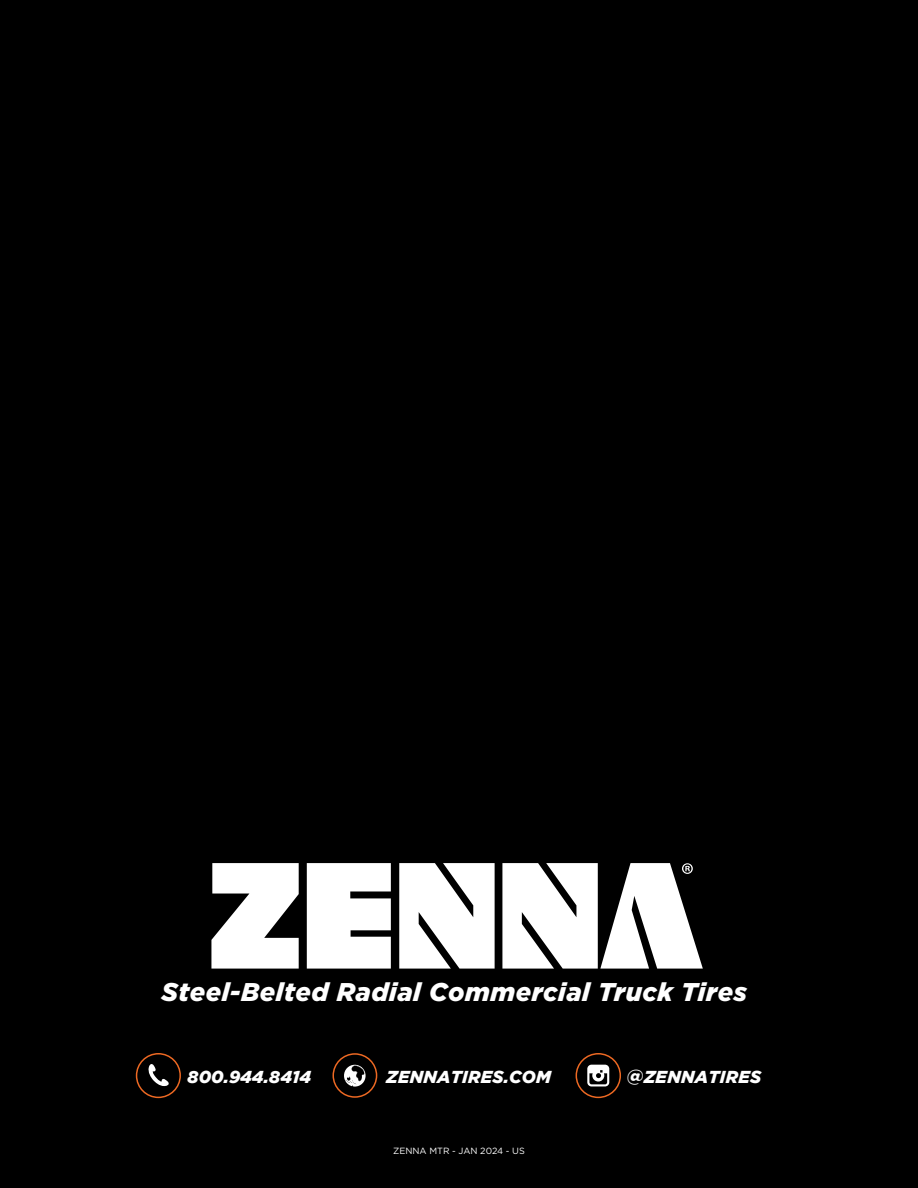
<style>
.page{position:relative;width:918px;height:1188px;background:#000}
.page>*{position:absolute;margin:0;border:0;box-sizing:border-box;transform-origin:0 0}
.t1{font:italic 900 25.65px "Gotham";letter-spacing:.02em;color:#fff}
.t2{font:italic 900 17.25px "Gotham";letter-spacing:.015em;color:#fff}
.t3{font:9px "Gotham";color:#fff}
</style>
<div class="page">
<div style="left:136px;top:1053px;width:45px;height:45px;border:2px solid #ed6923;border-radius:50%"></div>
<svg style="left:148px;top:1064px;width:21px;height:22px"></svg>
<div style="left:576px;top:1053px;width:45px;height:45px;border:2px solid #ed6923;border-radius:50%"></div>
<svg style="left:587px;top:1065px;width:22px;height:21px"></svg>
<svg style="left:589px;top:1070px;width:18px;height:14px"></svg>
<div style="left:332px;top:1053px;width:45px;height:45px;border:2px solid #ed6923;border-radius:50%"></div>
<svg style="left:344px;top:1065px;width:22px;height:22px"></svg>
<svg style="left:211px;top:863px;width:88px;height:106px"></svg>
<svg style="left:307px;top:863px;width:84px;height:106px;background:#eee"></svg>
<svg style="left:399px;top:863px;width:96px;height:106px;background:#e7e7e7"></svg>
<svg style="left:502px;top:863px;width:201px;height:106px"></svg>
<p class="t1" style="left:162px;top:977px;width:587px">Steel-Belted Radial Commercial Truck Tires</p>
<p class="t2" style="left:187px;top:1067px;width:125px">800.944.8414</p>
<p class="t2" style="left:386px;top:1067px;width:167px">ZENNATIRES.COM</p>
<p class="t2" style="left:627px;top:1067px;width:136px">@ZENNATIRES</p>
<p class="t3" style="left:393px;top:1145px;width:133px">ZENNA MTR - JAN 2024 - US</p>
</div>
